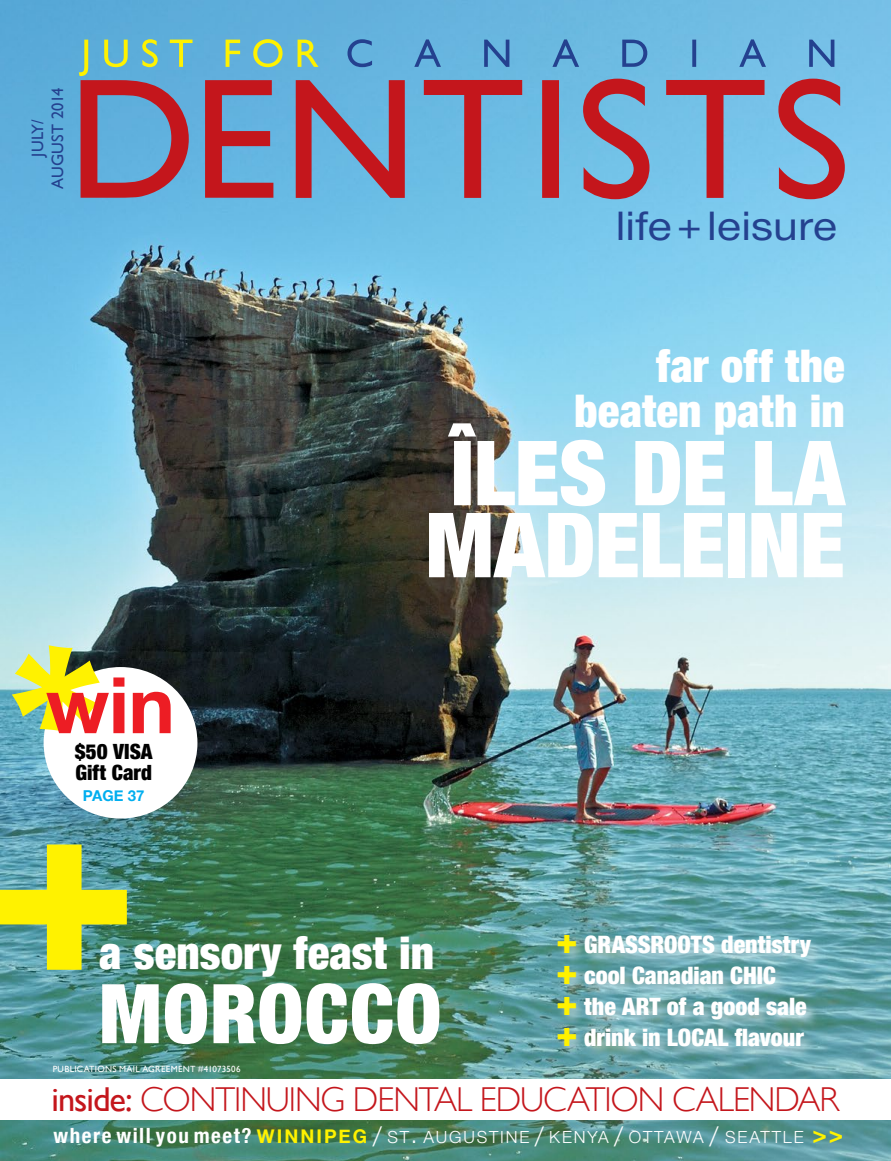
<style>
.page{position:relative;width:891px;height:1161px;background:#fff}
.page>*{position:absolute;margin:0;border:0;box-sizing:border-box;transform-origin:0 0}
.t1{font:900 condensed 90px/72px "Helvetica Neue";letter-spacing:-.01em;color:#fff}
.t2{font:900 condensed 82.5px "Helvetica Neue";letter-spacing:.015em;color:#fff}
.t3{font:700 78px "Helvetica Neue";color:#ed1d24}
.t4{font:900 condensed 45px/45px "Helvetica Neue";letter-spacing:.005em;color:#fff;text-align:right}
.t5{font:500 42.45px "Nimbus Sans Novus T";letter-spacing:-.01em;color:#24418f;scale:1.11 1}
.t6{font:300 34.5px "Gill Sans";letter-spacing:-.03em;color:#c4161c}
.t7{font:900 condensed 24px/30.8px "Helvetica Neue";color:#fff}
.t8{font:900 condensed 21px/21px "Helvetica Neue";color:#000}
.t9{font:300 16.8px "Helvetica Neue LT Std";letter-spacing:.105em;color:#fff}
.t10{font:16.5px/19.8px "Gill Sans";letter-spacing:.01em;color:#24418f;text-align:center}
.t11{font:700 15px "Helvetica Neue";letter-spacing:-.005em;color:#00aeef}
.t12{font:9px "Gill Sans";letter-spacing:.03em;color:#fff}
.s1{font-size:36px;color:#fff200}
.s2{font-weight:400}
.s3{font-family:"Helvetica Neue";font-weight:700;font-stretch:condensed;font-size:21px}
.s4{font-family:"Helvetica Neue";font-weight:700;font-size:18.9px;color:#fff200}
.s5{font-size:27px}
.s6{font-size:24px}
.s7{font-family:"Helvetica Neue";font-weight:700;font-size:24px;color:#fff200}
</style>
<div class="page">
<img style="left:0;top:0;width:891px;height:1161px">
<div style="left:0;top:1079px;width:891px;height:40px;background:#fff"></div>
<svg style="left:81px;top:79px;width:764px;height:120px;background:#8983a0"></svg>
<svg style="left:0;top:845px;width:127px;height:125px;background:#a5c253"></svg>
<svg style="left:348px;top:39px;width:486px;height:28px;background:#62a9d6"></svg>
<svg style="left:79px;top:39px;width:240px;height:37px;background:#79b9b6"></svg>
<div style="left:555px;top:933px;width:269px;height:127px;background:#fff;opacity:.5"></div>
<div style="left:44px;top:667px;width:153px;height:152px;background:#fff;border-radius:50%"></div>
<svg style="left:12px;top:645px;width:88px;height:87px;background:#d2db65"></svg>
<p class="t10" style="left:28px;top:189px;width:102px;rotate:-90deg">JULY/<br>AUGUST 2014</p>
<p class="t3" style="left:46px;top:635px;width:130px">win</p>
<p class="t8" style="left:75px;top:740px;width:79px">$50 Visa<br>Gift Card</p>
<p class="t11" style="left:83px;top:782px;width:63px">page 37</p>
<p class="t5" style="left:615px;top:201px;width:201px">life+leisure</p>
<p class="t4" style="left:574px;top:341px;width:272px">far off the beaten path in</p>
<p class="t1" style="left:426px;top:432px;width:421px">Îles de la<br>Madeleine</p>
<p class="t4" style="left:99px;top:928px;width:336px">a sensory feast in</p>
<p class="t2" style="left:99px;top:946px;width:344px">morocco</p>
<p class="t12" style="left:53px;top:1063px;width:189px">PUBLICATIONS MAIL AGREEMENT #41073506</p>
<p class="t7" style="left:556px;top:928px;width:256px"><span class="s1">+</span> grassroots dentistry <span class="s1">+</span> cool Canadian chic<br><span class="s1">+</span> the art of a good sale <span class="s1">+</span> drink in local flavour</p>
<p class="t6" style="left:52px;top:1080px;width:789px"><span class="s2">INSIDE:</span> CONTINUING DENTAL EDUCATION CALENDAR</p>
<p class="t9" style="left:53px;top:1127px;width:791px"><span class="s3">where will you meet?</span> <span class="s4">WINNIPEG</span> <span class="s5">/</span> ST<span class="s6">.</span> AUGUSTINE <span class="s5">/</span> KENYA <span class="s5">/</span> OTTAWA <span class="s5">/</span> SEATTLE <span class="s7">&gt;&gt;</span></p>
</div>
